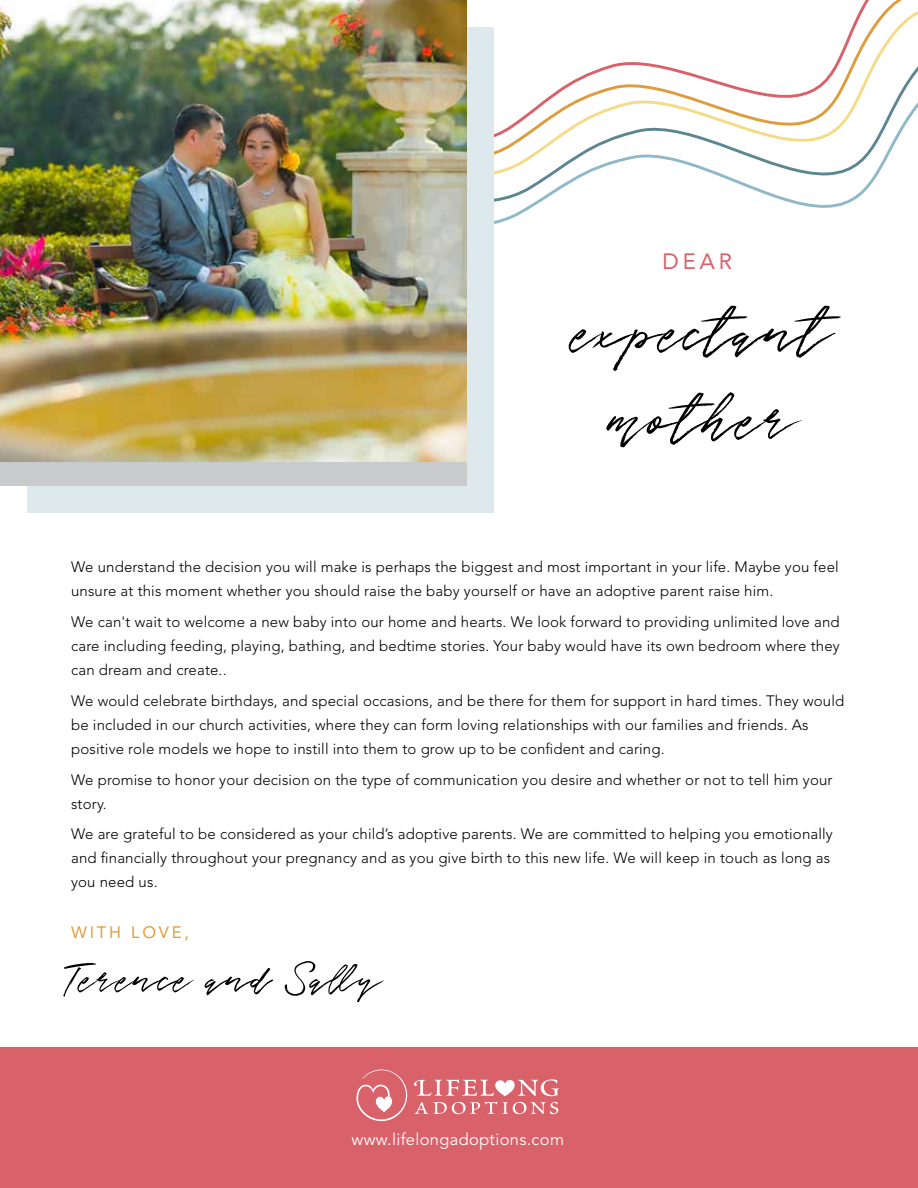
<style>
.page{position:relative;width:918px;height:1188px;background:#fff}
.page>*{position:absolute;margin:0;border:0;box-sizing:border-box;transform-origin:0 0}
.t1{font:103.5px/87px "Riverside Avenue";color:#000;text-align:center}
.t2{font:67.5px "Riverside Avenue";color:#000}
.t3{font:22.05px "Avenir LT Std";color:#d8616a}
.t4{font:16.5px "Avenir LT Std";letter-spacing:.02em;color:#fff}
.t5{font:16.5px "Avenir LT Std";letter-spacing:.17em;color:#df9c3c}
.t6{font:300 15px/24px "Avenir LT Std";letter-spacing:.01em;color:#000}
</style>
<div class="page">
<svg style="left:494px;top:44px;width:424px;height:180px"></svg>
<div style="left:0;top:1048px;width:918px;height:140px;background:#d8616a"></div>
<svg style="left:414px;top:1102px;width:144px;height:12px"></svg>
<svg style="left:356px;top:1070px;width:52px;height:51px"></svg>
<svg style="left:414px;top:1079px;width:145px;height:17px"></svg>
<div style="left:27px;top:27px;width:467px;height:485px;background:#dde9ed"></div>
<div style="left:0;top:0;width:467px;height:485px;background:#c9cacc"></div>
<img style="left:0;top:0;width:467px;height:461px">
<h3 class="t3" style="left:663px;top:249px;width:71px">DEAR</h3>
<h1 class="t1" style="left:575px;top:266px;width:258px">expectant mother</h1>
<p class="t6" style="left:71px;top:555px;width:769px">We understand the decision you will make is perhaps the biggest and most important in your life. Maybe you feel unsure at this moment whether you should raise the baby yourself or have an adoptive parent raise him.</p>
<p class="t6" style="left:71px;top:610px;width:770px;text-align:justify">We can't wait to welcome a new baby into our home and hearts. We look forward to providing unlimited love and care including feeding, playing, bathing, and bedtime stories. Your baby would have its own bedroom where they can dream and create..</p>
<p class="t6" style="left:71px;top:689px;width:775px">We would celebrate birthdays, and special occasions, and be there for them for support in hard times. They would be included in our church activities, where they can form loving relationships with our families and friends. As positive role models we hope to instill into them to grow up to be confident and caring.</p>
<p class="t6" style="left:71px;top:767px;width:763px">We promise to honor your decision on the type of communication you desire and whether or not to tell him your story.</p>
<p class="t6" style="left:71px;top:822px;width:763px">We are grateful to be considered as your child’s adoptive parents. We are committed to helping you emotionally and financially throughout your pregnancy and as you give birth to this new life. We will keep in touch as long as you need us.</p>
<p class="t5" style="left:71px;top:923px;width:119px">WITH LOVE,</p>
<h2 class="t2" style="left:64px;top:925px;width:319px">Terence and Sally</h2>
<p class="t4" style="left:351px;top:1130px;width:214px">www.lifelongadoptions.com</p>
</div>
